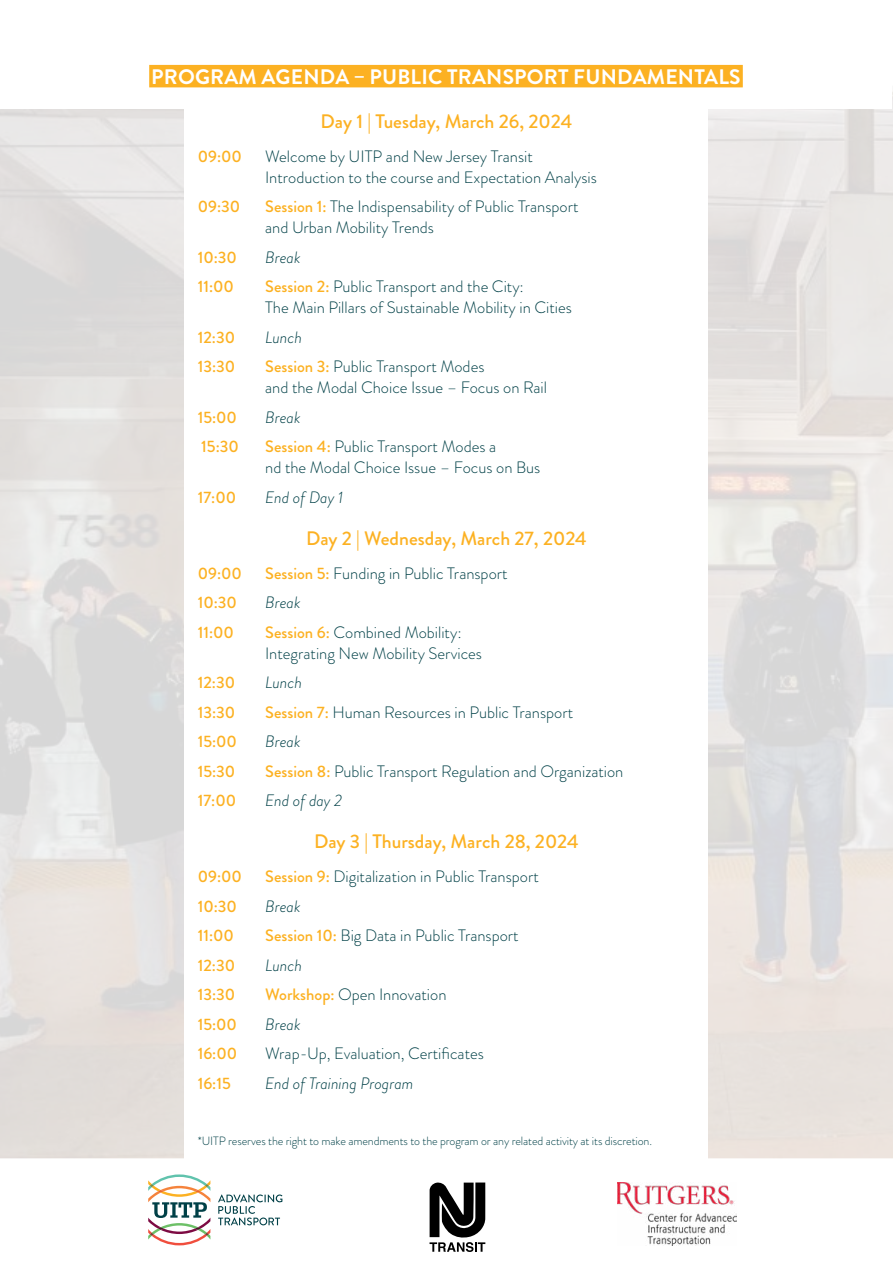
<style>
.page{position:relative;width:893px;height:1263px;background:#fff}
.page>*{position:absolute;margin:0;border:0;box-sizing:border-box;transform-origin:0 0}
.t1{font:700 21px "Brandon Grotesque";letter-spacing:.01em;color:#fff}
.t2{font:500 19.5px "Brandon Grotesque";color:#fcb122}
.t3{font:300 16.5px/21px "Brandon Grotesque";color:#004047}
.t4{font:500 16.5px "Brandon Grotesque";color:#fcb122}
.t5{font:italic 300 16.5px "Brandon Grotesque";color:#004047}
.t6{font:300 12px "Brandon Grotesque";letter-spacing:-.01em;color:#004047}
.s1{font-weight:500;color:#fcb122}
</style>
<div class="page">
<div style="left:149px;top:65px;width:594px;height:22px;background:#fcb122"></div>
<svg style="left:148px;top:1174px;width:62px;height:71px"></svg>
<svg style="left:218px;top:1194px;width:64px;height:31px"></svg>
<svg style="left:430px;top:1182px;width:55px;height:70px"></svg>
<img style="left:617px;top:1182px;width:120px;height:63px">
<p class="t1" style="left:151px;top:62px;width:591px">PROGRAM AGENDA – PUBLIC TRANSPORT FUNDAMENTALS</p>
<p class="t2" style="left:321px;top:108px;width:253px">Day 1 | Tuesday, March 26, 2024</p>
<p class="t4" style="left:198px;top:144px;width:46px">09:00</p>
<p class="t3" style="left:265px;top:145px;width:333px">Welcome by UITP and New Jersey Transit<br>Introduction to the course and Expectation Analysis</p>
<p class="t4" style="left:198px;top:195px;width:44px">09:30</p>
<p class="t3" style="left:265px;top:196px;width:315px"><span class="s1">Session 1:</span> The Indispensability of Public Transport and Urban Mobility Trends</p>
<p class="t4" style="left:198px;top:245px;width:41px">10:30</p>
<p class="t5" style="left:265px;top:246px;width:37px">Break</p>
<p class="t4" style="left:198px;top:275px;width:38px">11:00</p>
<p class="t3" style="left:265px;top:276px;width:308px"><span class="s1">Session 2:</span> Public Transport and the City:<br>The Main Pillars of Sustainable Mobility in Cities</p>
<p class="t4" style="left:198px;top:325px;width:39px">12:30</p>
<p class="t5" style="left:265px;top:326px;width:38px">Lunch</p>
<p class="t4" style="left:198px;top:355px;width:39px">13:30</p>
<p class="t3" style="left:265px;top:356px;width:283px"><span class="s1">Session 3:</span> Public Transport Modes<br>and the Modal Choice Issue – Focus on Rail</p>
<p class="t4" style="left:198px;top:405px;width:41px">15:00</p>
<p class="t5" style="left:265px;top:406px;width:37px">Break</p>
<p class="t4" style="left:201px;top:435px;width:39px">15:30</p>
<p class="t3" style="left:265px;top:436px;width:277px"><span class="s1">Session 4:</span> Public Transport Modes a<br>nd the Modal Choice Issue – Focus on Bus</p>
<p class="t4" style="left:198px;top:485px;width:40px">17:00</p>
<p class="t5" style="left:265px;top:486px;width:79px">End of Day 1</p>
<p class="t2" style="left:306px;top:525px;width:282px">Day 2 | Wednesday, March 27, 2024</p>
<p class="t4" style="left:198px;top:561px;width:46px">09:00</p>
<p class="t3" style="left:265px;top:562px;width:244px"><span class="s1">Session 5:</span> Funding in Public Transport</p>
<p class="t4" style="left:198px;top:591px;width:41px">10:30</p>
<p class="t5" style="left:265px;top:591px;width:37px">Break</p>
<p class="t4" style="left:198px;top:620px;width:38px">11:00</p>
<p class="t3" style="left:265px;top:621px;width:218px"><span class="s1">Session 6:</span> Combined Mobility:<br>Integrating New Mobility Services</p>
<p class="t4" style="left:198px;top:671px;width:39px">12:30</p>
<p class="t5" style="left:265px;top:671px;width:38px">Lunch</p>
<p class="t4" style="left:198px;top:700px;width:39px">13:30</p>
<p class="t3" style="left:265px;top:701px;width:309px"><span class="s1">Session 7:</span> Human Resources in Public Transport</p>
<p class="t4" style="left:198px;top:730px;width:41px">15:00</p>
<p class="t5" style="left:265px;top:730px;width:37px">Break</p>
<p class="t4" style="left:198px;top:759px;width:39px">15:30</p>
<p class="t3" style="left:265px;top:760px;width:360px"><span class="s1">Session 8:</span> Public Transport Regulation and Organization</p>
<p class="t4" style="left:198px;top:789px;width:40px">17:00</p>
<p class="t5" style="left:265px;top:789px;width:79px">End of day 2</p>
<p class="t2" style="left:314px;top:828px;width:266px">Day 3 | Thursday, March 28, 2024</p>
<p class="t4" style="left:198px;top:865px;width:46px">09:00</p>
<p class="t3" style="left:265px;top:866px;width:275px"><span class="s1">Session 9:</span> Digitalization in Public Transport</p>
<p class="t4" style="left:198px;top:895px;width:41px">10:30</p>
<p class="t5" style="left:265px;top:895px;width:37px">Break</p>
<p class="t4" style="left:198px;top:924px;width:38px">11:00</p>
<p class="t3" style="left:265px;top:925px;width:255px"><span class="s1">Session 10:</span> Big Data in Public Transport</p>
<p class="t4" style="left:198px;top:954px;width:39px">12:30</p>
<p class="t5" style="left:265px;top:954px;width:38px">Lunch</p>
<p class="t4" style="left:198px;top:983px;width:39px">13:30</p>
<p class="t3" style="left:265px;top:984px;width:183px"><span class="s1">Workshop:</span> Open Innovation</p>
<p class="t4" style="left:198px;top:1013px;width:41px">15:00</p>
<p class="t5" style="left:265px;top:1013px;width:37px">Break</p>
<p class="t4" style="left:198px;top:1042px;width:41px">16:00</p>
<p class="t3" style="left:265px;top:1043px;width:220px">Wrap-Up, Evaluation, Certificates</p>
<p class="t4" style="left:198px;top:1072px;width:35px">16:15</p>
<p class="t5" style="left:265px;top:1072px;width:150px">End of Training Program</p>
<p class="t6" style="left:198px;top:1132px;width:456px">*UITP reserves the right to make amendments to the program or any related activity at its discretion.</p>
</div>
